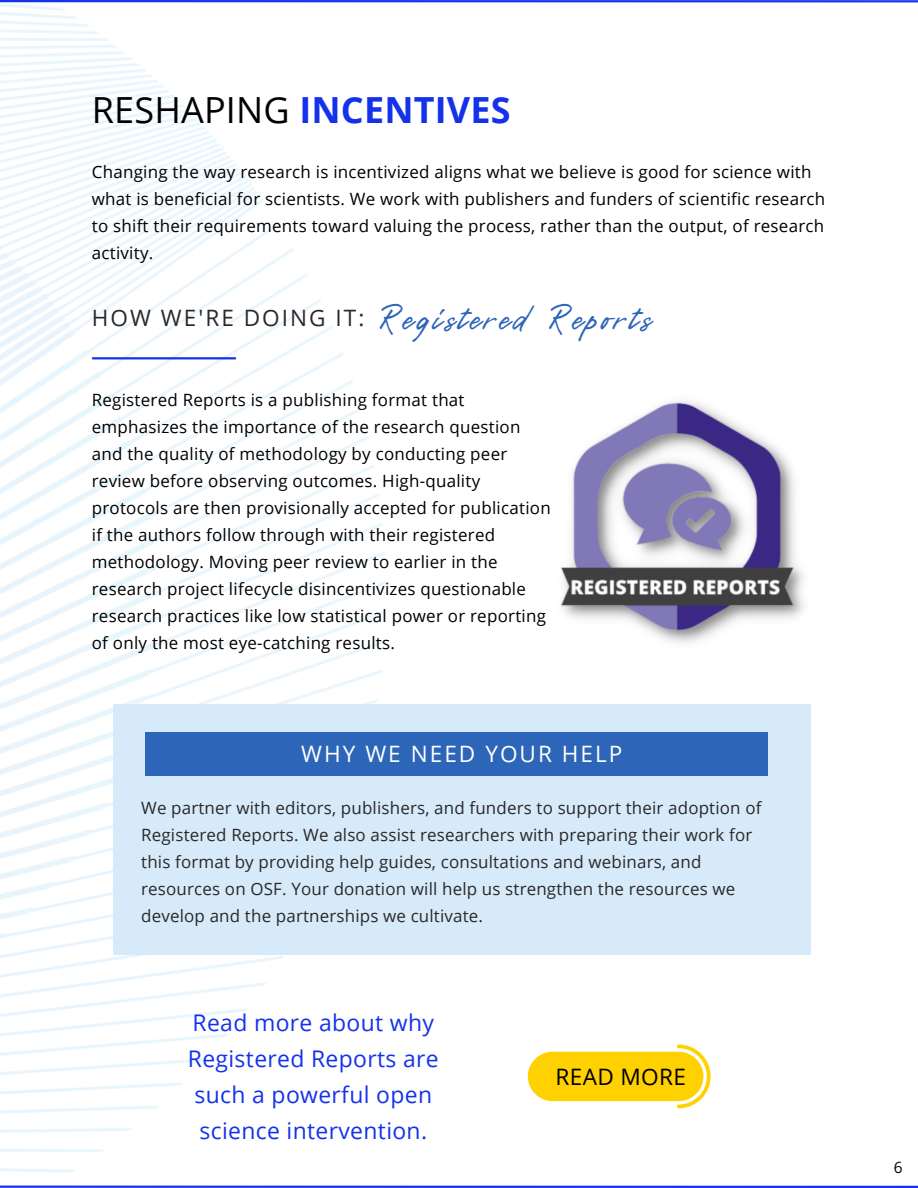
<style>
.page{position:relative;width:918px;height:1188px;background:#fff}
.page>*{position:absolute;margin:0;border:0;box-sizing:border-box;transform-origin:0 0}
.t1{font:42px "Gentlemens Script";letter-spacing:.09em;color:#2d65b8}
.t2{font:700 36px "Open Sans";letter-spacing:.005em;color:#1532eb}
.t3{font:22.95px/36px "Open Sans";letter-spacing:.015em;color:#1532eb;text-align:center}
.t4{font:22.65px "Open Sans";letter-spacing:.015em;color:#000}
.t5{font:22.5px "Open Sans";letter-spacing:.09em;color:#fff}
.t6{font:22.5px "Open Sans";letter-spacing:.09em;color:#2b282a}
.t7{font:16.95px/27px "Open Sans";letter-spacing:.015em;color:#000}
.t8{font:16.95px/27px "Open Sans";letter-spacing:.01em;color:#2b282a}
.t9{font:15.45px "Open Sans";color:#000}
.s1{font-weight:400;color:#000}
</style>
<div class="page">
<img style="left:0;top:2px;width:526px;height:1184px">
<hr style="left:93px;top:357px;width:142px;height:2px;background:#1532eb">
<div style="left:113px;top:704px;width:697px;height:250px;background:#d6eaf9"></div>
<div style="left:145px;top:732px;width:344px;height:44px;background:#2d65b8"></div>
<div style="left:424px;top:732px;width:344px;height:44px;background:#2d65b8"></div>
<hr style="left:0;top:0;width:918px;height:2px;background:#1532eb">
<hr style="left:0;top:1186px;width:918px;height:2px;background:#1532eb">
<img style="left:560px;top:401px;width:244px;height:242px">
<div style="left:528px;top:1052px;width:175px;height:49px;background:#ffd100;border-radius:25px"></div>
<svg style="left:677px;top:1045px;width:34px;height:63px"></svg>
<p class="t2" style="left:92px;top:85px;width:420px"><span class="s1">RESHAPING</span> INCENTIVES</p>
<p class="t7" style="left:92px;top:158px;width:735px">Changing the way research is incentivized aligns what we believe is good for science with what is beneficial for scientists. We work with publishers and funders of scientific research to shift their requirements toward valuing the process, rather than the output, of research activity.</p>
<p class="t6" style="left:92px;top:302px;width:274px">HOW WE'RE DOING IT:</p>
<p class="t1" style="left:378px;top:292px;width:274px">Registered Reports</p>
<p class="t7" style="left:92px;top:385px;width:460px">Registered Reports is a publishing format that emphasizes the importance of the research question and the quality of methodology by conducting peer review before observing outcomes. High-quality protocols are then provisionally accepted for publication if the authors follow through with their registered methodology. Moving peer review to earlier in the research project lifecycle disincentivizes questionable research practices like low statistical power or reporting of only the most eye-catching results.</p>
<p class="t5" style="left:301px;top:738px;width:323px">WHY WE NEED YOUR HELP</p>
<p class="t8" style="left:141px;top:793px;width:622px">We partner with editors, publishers, and funders to support their adoption of Registered Reports. We also assist researchers with preparing their work for this format by providing help guides, consultations and webinars, and resources on OSF. Your donation will help us strengthen the resources we develop and the partnerships we cultivate.</p>
<p class="t3" style="left:188px;top:1005px;width:252px">Read more about why<br>Registered Reports are such a powerful open science intervention.</p>
<p class="t4" style="left:555px;top:1061px;width:132px">READ MORE</p>
<p class="t9" style="left:894px;top:1156px;width:10px">6</p>
</div>
